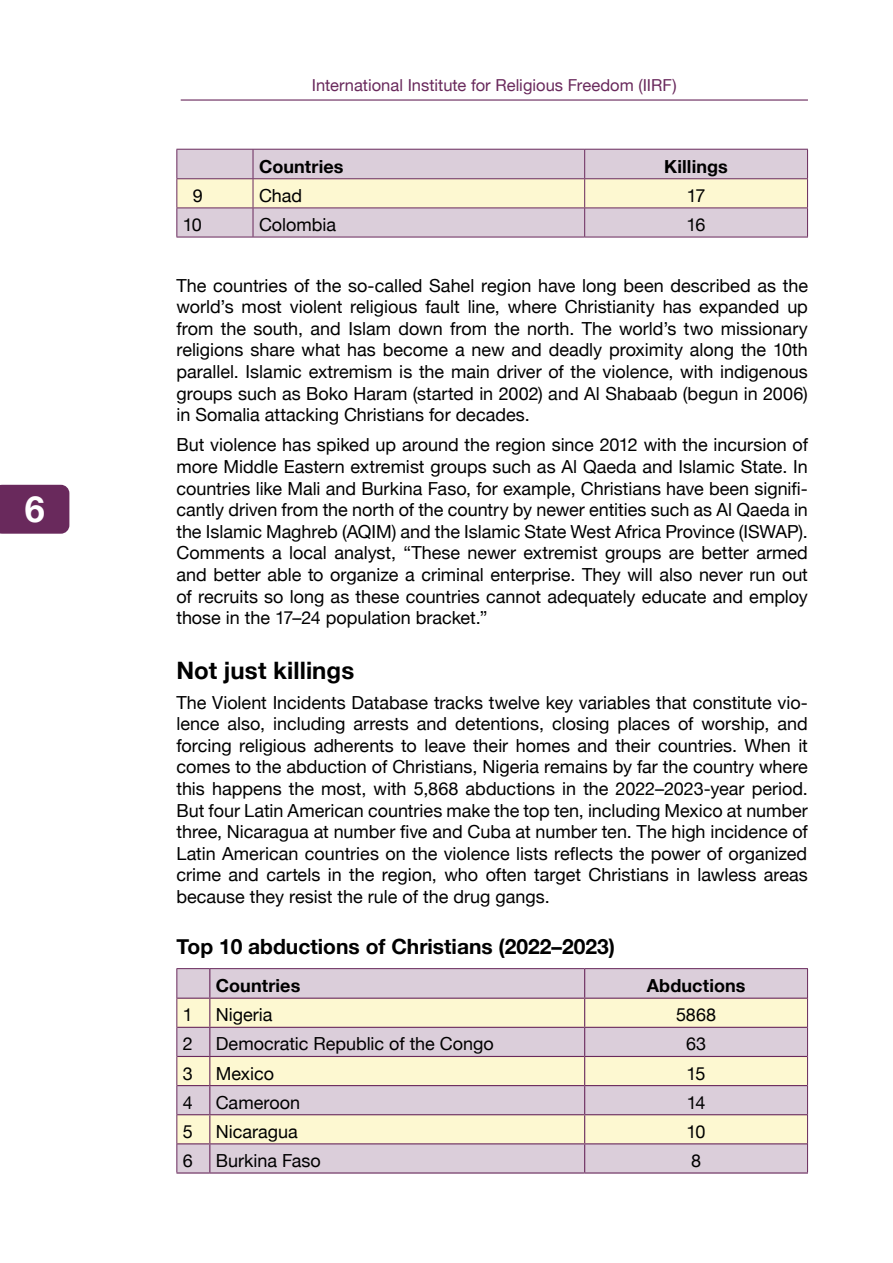
<style>
.page{position:relative;width:893px;height:1263px;background:#fff}
.page>*{position:absolute;margin:0;border:0;box-sizing:border-box;transform-origin:0 0}
.t1{font:700 36px "Helvetica Neue";color:#fff}
.t2{font:700 24px "Helvetica Neue";letter-spacing:.005em;color:#000}
.t3{font:700 21px "Helvetica Neue";color:#000}
.t4{font:18px/21.6px "Helvetica Neue";color:#000;text-align:justify}
.t5{font:700 18px "Helvetica Neue";letter-spacing:.005em;color:#000}
.t6{font:16.5px "Helvetica Neue";color:#69295c}
</style>
<div class="page">
<div style="left:0;top:485px;width:69px;height:49px;background:#69295c"></div>
<hr style="left:181px;top:99px;width:627px;height:2px;background:#69295c">
<hr style="left:176px;top:149px;width:77px;height:1px;background:#69295c">
<hr style="left:253px;top:149px;width:332px;height:1px;background:#69295c">
<hr style="left:585px;top:149px;width:223px;height:1px;background:#69295c">
<hr style="left:176px;top:237px;width:77px;height:1px;background:#69295c">
<hr style="left:253px;top:237px;width:332px;height:1px;background:#69295c">
<svg style="left:176px;top:150px;width:632px;height:87px;background:#e2d5d2"></svg>
<hr style="left:585px;top:237px;width:223px;height:1px;background:#69295c">
<div style="left:177px;top:969px;width:630px;height:203px;background:#dbceda"></div>
<svg style="left:177px;top:999px;width:630px;height:144px;background:#eee5d3"></svg>
<hr style="left:177px;top:997px;width:33px;height:2px;background:#69295c">
<hr style="left:210px;top:997px;width:375px;height:2px;background:#69295c">
<hr style="left:585px;top:997px;width:222px;height:2px;background:#69295c">
<hr style="left:177px;top:1027px;width:33px;height:1px;background:#69295c">
<hr style="left:210px;top:1027px;width:375px;height:1px;background:#69295c">
<hr style="left:585px;top:1027px;width:222px;height:1px;background:#69295c">
<hr style="left:177px;top:1056px;width:33px;height:1px;background:#69295c">
<hr style="left:210px;top:1056px;width:375px;height:1px;background:#69295c">
<hr style="left:585px;top:1056px;width:222px;height:1px;background:#69295c">
<hr style="left:177px;top:1085px;width:33px;height:1px;background:#69295c">
<hr style="left:210px;top:1085px;width:375px;height:1px;background:#69295c">
<hr style="left:585px;top:1085px;width:222px;height:1px;background:#69295c">
<hr style="left:177px;top:1114px;width:33px;height:1px;background:#69295c">
<hr style="left:210px;top:1114px;width:375px;height:1px;background:#69295c">
<hr style="left:585px;top:1114px;width:222px;height:1px;background:#69295c">
<hr style="left:177px;top:1143px;width:33px;height:1px;background:#69295c">
<hr style="left:210px;top:1143px;width:375px;height:1px;background:#69295c">
<svg style="left:209px;top:969px;width:1px;height:203px"></svg>
<hr style="left:585px;top:1143px;width:222px;height:1px;background:#69295c">
<svg style="left:584px;top:969px;width:1px;height:203px"></svg>
<hr style="left:176px;top:1172px;width:34px;height:1px;background:#69295c">
<hr style="left:210px;top:1172px;width:375px;height:1px;background:#69295c">
<hr style="left:585px;top:1172px;width:223px;height:1px;background:#69295c">
<hr style="left:176px;top:968px;width:34px;height:1px;background:#69295c">
<hr style="left:210px;top:968px;width:375px;height:1px;background:#69295c">
<hr style="left:585px;top:968px;width:223px;height:1px;background:#69295c">
<svg style="left:176px;top:969px;width:1px;height:116px"></svg>
<svg style="left:807px;top:969px;width:1px;height:116px"></svg>
<hr style="left:176px;top:1085px;width:1px;height:30px;background:#69295c">
<hr style="left:807px;top:1085px;width:1px;height:30px;background:#69295c">
<svg style="left:176px;top:1115px;width:1px;height:57px"></svg>
<svg style="left:807px;top:1115px;width:1px;height:57px"></svg>
<h1 class="t1" style="left:25px;top:481px;width:22px">6</h1>
<p class="t6" style="left:312px;top:73px;width:366px">International Institute for Religious Freedom (IIRF)</p>
<p class="t5" style="left:259px;top:152px;width:86px">Countries</p>
<p class="t5" style="left:664px;top:152px;width:65px">Killings</p>
<p class="t4" style="left:193px;top:186px;width:12px">9</p>
<p class="t4" style="left:259px;top:186px;width:45px">Chad</p>
<p class="t4" style="left:687px;top:186px;width:20px">17</p>
<p class="t4" style="left:183px;top:215px;width:21px">10</p>
<p class="t4" style="left:259px;top:215px;width:79px">Colombia</p>
<p class="t4" style="left:687px;top:215px;width:21px">16</p>
<p class="t4" style="left:176px;top:275px;width:633px">The countries of the so-called Sahel region have long been described as the world’s most violent religious fault line, where Christianity has expanded up from the south, and Islam down from the north. The world’s two missionary religions share what has become a new and deadly proximity along the 10th parallel. Islamic extremism is the main driver of the violence, with indigenous groups such as Boko Haram (started in 2002) and Al Shabaab (begun in 2006) in Somalia attacking Christians for decades.</p>
<p class="t4" style="left:176px;top:435px;width:633px">But violence has spiked up around the region since 2012 with the incursion of more Middle Eastern extremist groups such as Al Qaeda and Islamic State. In countries like Mali and Burkina Faso, for example, Christians have been signifi&shy;cantly driven from the north of the country by newer entities such as Al Qaeda in the Islamic Maghreb (AQIM) and the Islamic State West Africa Province (ISWAP).<br>Comments a local analyst, “These newer extremist groups are better armed and better able to organize a criminal enterprise. They will also never run out of recruits so long as these countries cannot adequately educate and employ those in the 17–24 population bracket.”</p>
<h2 class="t2" style="left:176px;top:651px;width:179px">Not just killings</h2>
<p class="t4" style="left:176px;top:692px;width:633px">The Violent Incidents Database tracks twelve key variables that constitute vio&shy;lence also, including arrests and detentions, closing places of worship, and forcing religious adherents to leave their homes and their countries. When it comes to the abduction of Christians, Nigeria remains by far the country where this happens the most, with 5,868 abductions in the 2022–2023-year period.<br>But four Latin American countries make the top ten, including Mexico at number three, Nicaragua at number five and Cuba at number ten. The high incidence of Latin American countries on the violence lists reflects the power of organized crime and cartels in the region, who often target Christians in lawless areas because they resist the rule of the drug gangs.</p>
<p class="t3" style="left:176px;top:930px;width:440px">Top 10 abductions of Christians (2022–2023)</p>
<p class="t5" style="left:216px;top:972px;width:86px">Countries</p>
<p class="t5" style="left:647px;top:972px;width:100px">Abductions</p>
<p class="t4" style="left:183px;top:1005px;width:12px">1</p>
<p class="t4" style="left:216px;top:1005px;width:58px">Nigeria</p>
<p class="t4" style="left:676px;top:1005px;width:42px">5868</p>
<p class="t4" style="left:183px;top:1034px;width:12px">2</p>
<p class="t4" style="left:216px;top:1034px;width:280px">Democratic Republic of the Congo</p>
<p class="t4" style="left:686px;top:1034px;width:22px">63</p>
<p class="t4" style="left:183px;top:1063px;width:12px">3</p>
<p class="t4" style="left:216px;top:1063px;width:60px">Mexico</p>
<p class="t4" style="left:687px;top:1063px;width:20px">15</p>
<p class="t4" style="left:183px;top:1092px;width:12px">4</p>
<p class="t4" style="left:216px;top:1092px;width:86px">Cameroon</p>
<p class="t4" style="left:687px;top:1092px;width:20px">14</p>
<p class="t4" style="left:183px;top:1122px;width:12px">5</p>
<p class="t4" style="left:216px;top:1122px;width:83px">Nicaragua</p>
<p class="t4" style="left:687px;top:1122px;width:21px">10</p>
<p class="t4" style="left:183px;top:1151px;width:12px">6</p>
<p class="t4" style="left:216px;top:1151px;width:107px">Burkina Faso</p>
<p class="t4" style="left:691px;top:1151px;width:12px">8</p>
</div>
